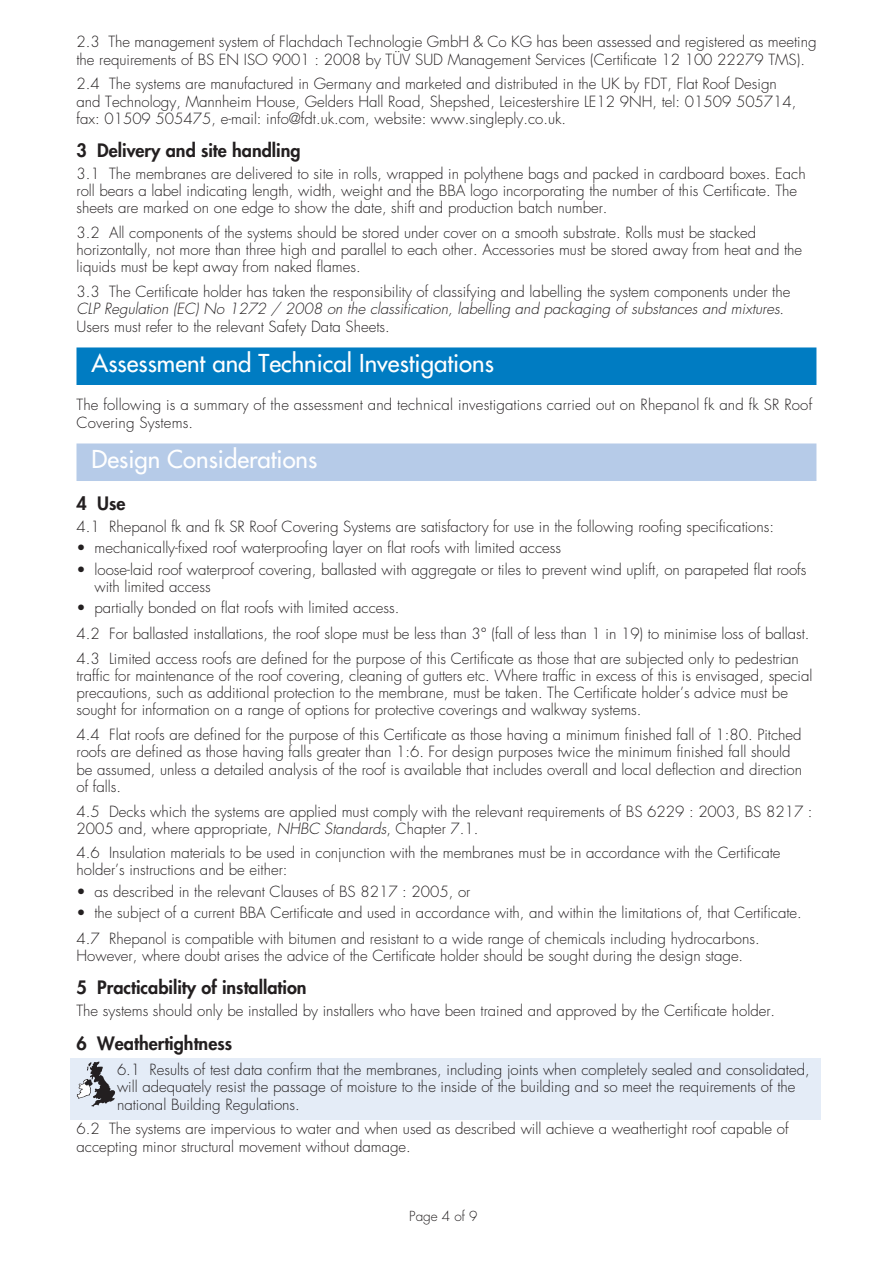
<style>
.page{position:relative;width:893px;height:1263px;background:#fff}
.page>*{position:absolute;margin:0;border:0;box-sizing:border-box;transform-origin:0 0}
.t1{font:24px "Futura";color:#fff}
.t2{font:800 18px "Futura";color:#231f20}
.t3{font:300 15px/17.2px "Futura";color:#231f20}
.t4{font:300 13.5px "Futura";color:#231f20}
.s1{font-style:italic}
</style>
<div class="page">
<div style="left:70px;top:1058px;width:751px;height:62px;background:#e4ecf7"></div>
<div style="left:76px;top:347px;width:740px;height:38px;background:#007cc2"></div>
<div style="left:76px;top:443px;width:740px;height:38px;background:#b6cbe8"></div>
<svg style="left:77px;top:1061px;width:38px;height:46px"></svg>
<p class="t3" style="left:76px;top:34px;width:741px">2.3 The management system of Flachdach Technologie GmbH &amp; Co KG has been assessed and registered as meeting the requirements of BS EN ISO 9001 : 2008 by TÜV SUD Management Services (Certificate 12 100 22279 TMS).</p>
<p class="t3" style="left:76px;top:76px;width:721px">2.4 The systems are manufactured in Germany and marketed and distributed in the UK by FDT, Flat Roof Design and Technology, Mannheim House, Gelders Hall Road, Shepshed, Leicestershire LE12 9NH, tel: 01509 505714, fax: 01509 505475, e-mail: info@fdt.uk.com, website: www.singleply.co.uk.</p>
<p class="t2" style="left:76px;top:139px;width:226px">3 Delivery and site handling</p>
<p class="t3" style="left:76px;top:165px;width:731px">3.1 The membranes are delivered to site in rolls, wrapped in polythene bags and packed in cardboard boxes. Each roll bears a label indicating length, width, weight and the BBA logo incorporating the number of this Certificate. The sheets are marked on one edge to show the date, shift and production batch number.</p>
<p class="t3" style="left:76px;top:224px;width:727px">3.2 All components of the systems should be stored under cover on a smooth substrate. Rolls must be stacked horizontally, not more than three high and parallel to each other. Accessories must be stored away from heat and the liquids must be kept away from naked flames.</p>
<p class="t3" style="left:76px;top:284px;width:715px">3.3 The Certificate holder has taken the responsibility of classifying and labelling the system components under the<br><span class="s1">CLP Regulation (EC) No 1272 / 2008 on the classification, labelling and packaging of substances and mixtures</span>.<br>Users must refer to the relevant Safety Data Sheets.</p>
<h1 class="t1" style="left:91px;top:348px;width:404px">Assessment and Technical Investigations</h1>
<p class="t3" style="left:76px;top:397px;width:737px">The following is a summary of the assessment and technical investigations carried out on Rhepanol fk and fk SR Roof<br>Covering Systems.</p>
<h1 class="t1" style="left:91px;top:444px;width:227px">Design Considerations</h1>
<p class="t2" style="left:76px;top:492px;width:51px">4 Use</p>
<p class="t3" style="left:76px;top:518px;width:699px">4.1 Rhepanol fk and fk SR Roof Covering Systems are satisfactory for use in the following roofing specifications:</p>
<p class="t3" style="left:76px;top:539px;width:486px">• mechanically-fixed roof waterproofing layer on flat roofs with limited access</p>
<p class="t3" style="left:94px;top:561px;width:713px;text-indent:-18px">• loose-laid roof waterproof covering, ballasted with aggregate or tiles to prevent wind uplift, on parapeted flat roofs with limited access</p>
<p class="t3" style="left:76px;top:595px;width:735px;line-height:25.2px">• partially bonded on flat roofs with limited access.<br>4.2 For ballasted installations, the roof slope must be less than 3° (fall of less than 1 in 19) to minimise loss of ballast.<br>4.3 Limited access roofs are defined for the purpose of this Certificate as those that are subjected only to pedestrian</p>
<p class="t3" style="left:76px;top:667px;width:737px">traffic for maintenance of the roof covering, cleaning of gutters etc. Where traffic in excess of this is envisaged, special precautions, such as additional protection to the membrane, must be taken. The Certificate holder’s advice must be sought for information on a range of options for protective coverings and walkway systems.</p>
<p class="t3" style="left:76px;top:726px;width:727px">4.4 Flat roofs are defined for the purpose of this Certificate as those having a minimum finished fall of 1:80. Pitched roofs are defined as those having falls greater than 1:6. For design purposes twice the minimum finished fall should be assumed, unless a detailed analysis of the roof is available that includes overall and local deflection and direction of falls.</p>
<p class="t3" style="left:76px;top:803px;width:738px">4.5 Decks which the systems are applied must comply with the relevant requirements of BS 6229 : 2003, BS 8217 :<br>2005 and, where appropriate, <span class="s1">NHBC Standards</span>, Chapter 7.1.</p>
<p class="t3" style="left:76px;top:845px;width:705px">4.6 Insulation materials to be used in conjunction with the membranes must be in accordance with the Certificate holder’s instructions and be either:</p>
<p class="t3" style="left:76px;top:883px;width:395px">• as described in the relevant Clauses of BS 8217 : 2005, or</p>
<p class="t3" style="left:76px;top:900px;width:727px;line-height:25.8px">• the subject of a current BBA Certificate and used in accordance with, and within the limitations of, that Certificate.<br>4.7 Rhepanol is compatible with bitumen and resistant to a wide range of chemicals including hydrocarbons.</p>
<p class="t3" style="left:76px;top:947px;width:668px">However, where doubt arises the advice of the Certificate holder should be sought during the design stage.</p>
<p class="t2" style="left:76px;top:976px;width:232px">5 Practicability of installation</p>
<p class="t3" style="left:76px;top:1002px;width:700px">The systems should only be installed by installers who have been trained and approved by the Certificate holder.</p>
<p class="t2" style="left:76px;top:1032px;width:157px">6 Weathertightness</p>
<p class="t3" style="left:117px;top:1061px;width:694px">6.1 Results of test data confirm that the membranes, including joints when completely sealed and consolidated, will adequately resist the passage of moisture to the inside of the building and so meet the requirements of the national Building Regulations.</p>
<p class="t3" style="left:76px;top:1121px;width:714px">6.2 The systems are impervious to water and when used as described will achieve a weathertight roof capable of accepting minor structural movement without damage.</p>
<p class="t4" style="left:409px;top:1208px;width:70px">Page 4 of 9</p>
</div>
